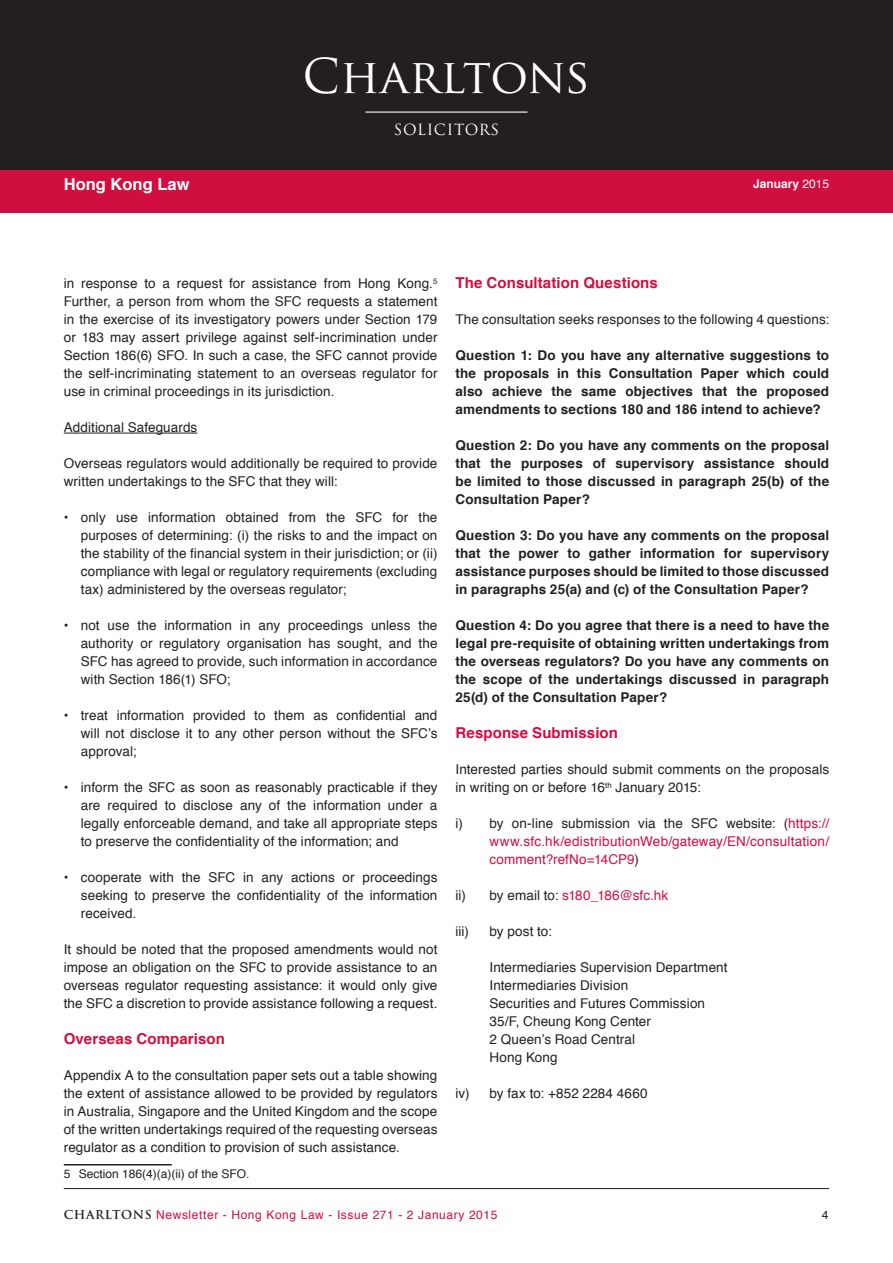
<style>
.page{position:relative;width:893px;height:1263px;background:#fff}
.page>*{position:absolute;margin:0;border:0;box-sizing:border-box;transform-origin:0 0}
.t1{font:46.8px "Trajan Pro";color:#fff}
.t2{font:700 16.5px "Helvetica";color:#fff}
.body__Subtitle_1{font:700 15px "Helvetica";letter-spacing:.005em;color:#d10e40}
.t3{font:15px "Trajan Pro";letter-spacing:.04em;color:#fff}
.body_text{font:13.5px/18px "Helvetica";letter-spacing:.01em;color:#231f20;text-align:justify}
.body_text-2{font:700 13.5px/18px "Helvetica";letter-spacing:.01em;color:#231f20;text-align:justify}
.t4{font:13.5px/18px "Helvetica";letter-spacing:.01em;color:#d10e40;text-align:justify}
.table__body{font:13.5px "Helvetica";letter-spacing:.01em;color:#231f20}
.t5{font:12px "Helvetica";letter-spacing:.05em;color:#d10e40}
.Footnote_Text{font:12px "Helvetica";color:#231f20}
.t6{font:700 12px "Helvetica";color:#fff}
.t7{font:12px "Helvetica";color:#231f20}
.s1{font-weight:400}
.s2{font-weight:700}
.s3{color:#231f20}
.s4{font-family:"Trajan Pro";font-weight:700;color:#231f20}
</style>
<div class="page">
<div style="left:0;top:194px;width:893px;height:19px;background:#d10e40"></div>
<hr style="left:64px;top:1188px;width:765px;height:1px;background:#231f20">
<div style="left:0;top:0;width:893px;height:170px;background:#231f20"></div>
<div style="left:0;top:170px;width:893px;height:32px;background:#d10e40"></div>
<hr style="left:365px;top:112px;width:162px;height:1px;background:#fff">
<hr style="left:64px;top:433px;width:133px;height:1px;background:#231f20">
<hr style="left:64px;top:1164px;width:108px;height:1px;background:#231f20">
<p class="t2" style="left:64px;top:171px;width:127px">Hong Kong Law</p>
<h1 class="t1" style="left:303px;top:47px;width:289px">Charltons</h1>
<p class="t3" style="left:394px;top:120px;width:107px">SOLICITORS</p>
<p class="t6" style="left:753px;top:174px;width:78px">January <span class="s1">2015</span></p>
<p class="body_text" style="left:64px;top:275px;width:375px">in response to a request for assistance from Hong Kong.<sup>5<br></sup>Further, a person from whom the SFC requests a statement in the exercise of its investigatory powers under Section 179 or 183 may assert privilege against self-incrimination under Section 186(6) SFO. In such a case, the SFC cannot provide the self-incriminating statement to an overseas regulator for use in criminal proceedings in its jurisdiction.</p>
<p class="body_text" style="left:64px;top:419px;width:135px">Additional Safeguards</p>
<p class="body_text" style="left:64px;top:455px;width:375px">Overseas regulators would additionally be required to provide written undertakings to the SFC that they will:</p>
<p class="body_text" style="left:81px;top:509px;width:358px;text-indent:-17px"><span class="s2">•</span> only use information obtained from the SFC for the purposes of determining: (i) the risks to and the impact on the stability of the financial system in their jurisdiction; or (ii) compliance with legal or regulatory requirements (excluding tax) administered by the overseas regulator;</p>
<p class="body_text" style="left:81px;top:617px;width:358px;text-indent:-17px"><span class="s2">•</span> not use the information in any proceedings unless the authority or regulatory organisation has sought, and the SFC has agreed to provide, such information in accordance with Section 186(1) SFO;</p>
<p class="body_text" style="left:81px;top:707px;width:358px;text-indent:-17px"><span class="s2">•</span> treat information provided to them as confidential and will not disclose it to any other person without the SFC’s approval;</p>
<p class="body_text" style="left:81px;top:779px;width:358px;text-indent:-17px"><span class="s2">•</span> inform the SFC as soon as reasonably practicable if they are required to disclose any of the information under a legally enforceable demand, and take all appropriate steps to preserve the confidentiality of the information; and</p>
<p class="body_text" style="left:81px;top:869px;width:358px;text-indent:-17px"><span class="s2">•</span> cooperate with the SFC in any actions or proceedings seeking to preserve the confidentiality of the information received.</p>
<p class="body_text" style="left:64px;top:941px;width:375px">It should be noted that the proposed amendments would not impose an obligation on the SFC to provide assistance to an overseas regulator requesting assistance: it would only give the SFC a discretion to provide assistance following a request.</p>
<p class="body__Subtitle_1" style="left:64px;top:1027px;width:163px">Overseas Comparison</p>
<p class="body_text" style="left:64px;top:1067px;width:375px">Appendix A to the consultation paper sets out a table showing the extent of assistance allowed to be provided by regulators in Australia, Singapore and the United Kingdom and the scope of the written undertakings required of the requesting overseas regulator as a condition to provision of such assistance.</p>
<p class="Footnote_Text" style="left:64px;top:1164px;width:187px">5 Section 186(4)(a)(ii) of the SFO.</p>
<p class="body__Subtitle_1" style="left:455px;top:271px;width:204px">The Consultation Questions</p>
<p class="body_text" style="left:455px;top:311px;width:375px">The consultation seeks responses to the following 4 questions:</p>
<p class="body_text-2" style="left:455px;top:346px;width:375px">Question 1: Do you have any alternative suggestions to the proposals in this Consultation Paper which could also achieve the same objectives that the proposed amendments to sections 180 and 186 intend to achieve?</p>
<p class="body_text-2" style="left:455px;top:436px;width:375px">Question 2: Do you have any comments on the proposal that the purposes of supervisory assistance should be limited to those discussed in paragraph 25(b) of the Consultation Paper?</p>
<p class="body_text-2" style="left:455px;top:526px;width:375px">Question 3: Do you have any comments on the proposal that the power to gather information for supervisory assistance purposes should be limited to those discussed in paragraphs 25(a) and (c) of the Consultation Paper?</p>
<p class="body_text-2" style="left:455px;top:616px;width:375px">Question 4: Do you agree that there is a need to have the legal pre-requisite of obtaining written undertakings from the overseas regulators? Do you have any comments on the scope of the undertakings discussed in paragraph 25(d) of the Consultation Paper?</p>
<p class="body__Subtitle_1" style="left:455px;top:721px;width:164px">Response Submission</p>
<p class="body_text" style="left:455px;top:761px;width:375px">Interested parties should submit comments on the proposals in writing on or before 16<sup>th</sup> January 2015:</p>
<p class="t4" style="left:489px;top:815px;width:341px;text-indent:-34px"><span class="s3">i) by on-line submission via the SFC website: (</span>https:// www.sfc.hk/edistributionWeb/gateway/EN/consultation/ comment?refNo=14CP9<span class="s3">)</span></p>
<p class="t4" style="left:455px;top:887px;width:214px"><span class="s3">ii) by email to:</span> s180_186@sfc.hk</p>
<p class="body_text" style="left:455px;top:923px;width:15px">iii)</p>
<p class="body_text" style="left:489px;top:923px;width:64px">by post to:</p>
<p class="table__body" style="left:489px;top:957px;width:240px">Intermediaries Supervision Department</p>
<p class="table__body" style="left:489px;top:975px;width:140px">Intermediaries Division</p>
<p class="table__body" style="left:489px;top:993px;width:217px">Securities and Futures Commission</p>
<p class="table__body" style="left:489px;top:1011px;width:163px">35/F, Cheung Kong Center</p>
<p class="table__body" style="left:489px;top:1029px;width:147px">2 Queen’s Road Central</p>
<p class="table__body" style="left:489px;top:1047px;width:70px">Hong Kong</p>
<p class="body_text" style="left:455px;top:1085px;width:194px">iv) by fax to: +852 2284 4660</p>
<p class="t5" style="left:64px;top:1206px;width:435px"><span class="s4">CHARLTONS</span> Newsletter - Hong Kong Law - Issue 271 - 2 January 2015</p>
<p class="t7" style="left:822px;top:1206px;width:8px">4</p>
</div>
